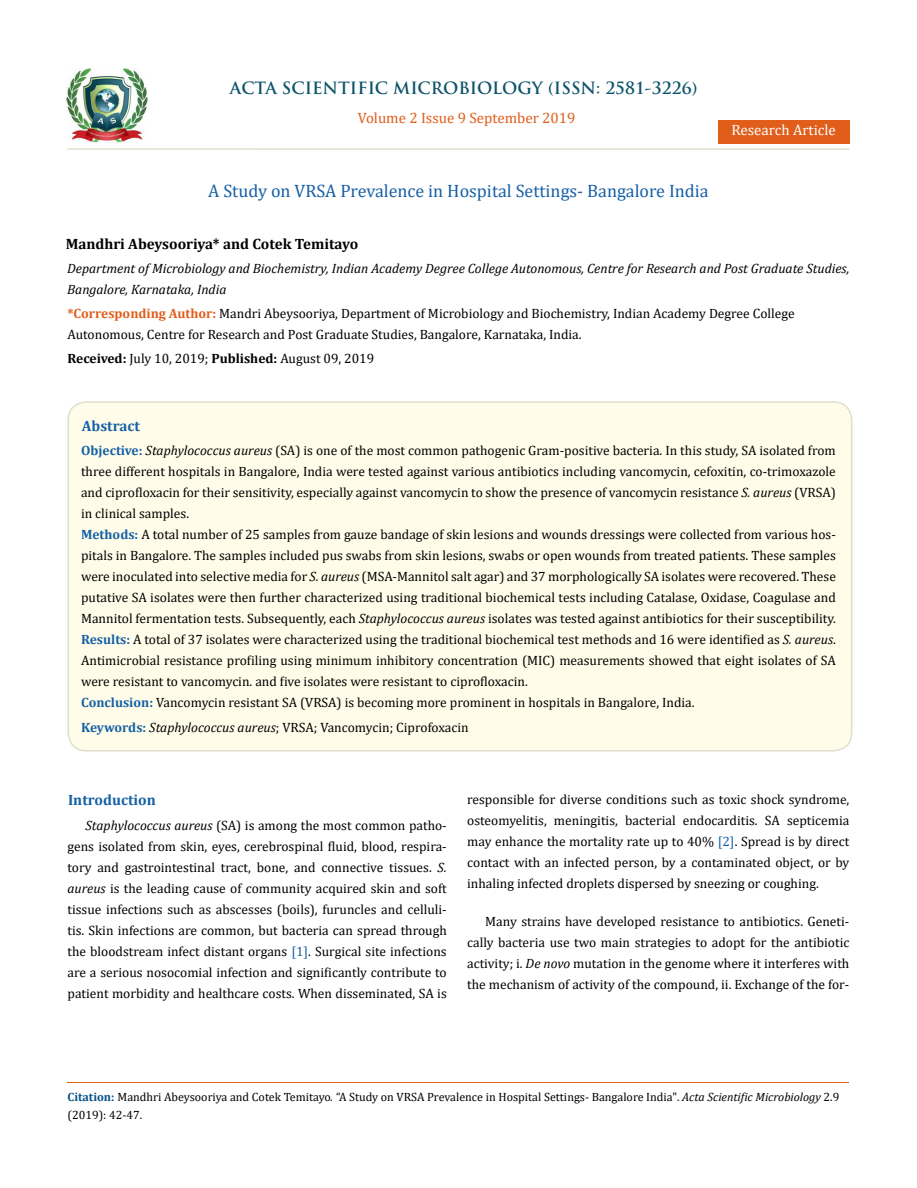
<style>
.page{position:relative;width:917px;height:1188px;background:#fff}
.page>*{position:absolute;margin:0;border:0;box-sizing:border-box;transform-origin:0 0}
.t1{font:18px "Cambria";color:#1560a6}
.t2{font:700 16.5px "Trajan Pro";color:#0e546a}
.t3{font:700 15px "Cambria";color:#000}
.t4{font:15px "Cambria";color:#e05d1a}
.t5{font:700 15px "Cambria";color:#1560a6}
.t6{font:15px "Cambria";color:#fff}
.t7{font:13.5px/21px "Cambria";color:#000;text-align:justify}
.t8{font:italic 13.5px/21px "Cambria";color:#000}
.t9{font:12px/18px "Cambria";color:#000}
.s1{font-weight:700;color:#e05d1a}
.s2{font-weight:700}
.s3{font-weight:700;color:#1560a6}
.s4{font-style:italic}
.s5{color:#1560a6}
.s6{font-weight:700;color:#035089}
</style>
<div class="page">
<img style="left:67px;top:68px;width:80px;height:74px">
<div style="left:717px;top:120px;width:132px;height:23px;background:#e05d1a"></div>
<div style="left:68px;top:402px;width:783px;height:349px;background:#fffde9;border-radius:18px"></div>
<div style="left:67px;top:401px;width:785px;height:351px;border:2px solid #e0dfcd;border-radius:18px"></div>
<hr style="left:67px;top:1082px;width:782px;height:1px;background:#e05d1a">
<hr style="left:67px;top:148px;width:782px;height:2px;background:#e0dfcd">
<p class="t2" style="left:230px;top:77px;width:469px">ACTA SCIENTIFIC MICROBIOLOGY (ISSN: 2581-3226)</p>
<p class="t4" style="left:358px;top:109px;width:219px">Volume 2 Issue 9 September 2019</p>
<p class="t6" style="left:731px;top:121px;width:106px">Research Article</p>
<h1 class="t1" style="left:208px;top:180px;width:502px">A Study on VRSA Prevalence in Hospital Settings- Bangalore India</h1>
<p class="t3" style="left:66px;top:233px;width:294px">Mandhri Abeysooriya* and Cotek Temitayo</p>
<p class="t8" style="left:67px;top:257px;width:783px">Department of Microbiology and Biochemistry, Indian Academy Degree College Autonomous, Centre for Research and Post Graduate Studies,<br>Bangalore, Karnataka, India</p>
<p class="t7" style="left:67px;top:303px;width:728px"><span class="s1">*Corresponding Author:</span> Mandri Abeysooriya, Department of Microbiology and Biochemistry, Indian Academy Degree College<br>Autonomous, Centre for Research and Post Graduate Studies, Bangalore, Karnataka, India.</p>
<p class="t7" style="left:67px;top:348px;width:308px"><span class="s2">Received:</span> July 10, 2019; <span class="s2">Published:</span> August 09, 2019</p>
<p class="t5" style="left:82px;top:416px;width:60px">Abstract</p>
<p class="t7" style="left:81px;top:440px;width:756px;text-align:left"><span class="s3">Objective:</span> <span class="s4">Staphylococcus aureus</span> (SA) is one of the most common pathogenic Gram-positive bacteria. In this study, SA isolated from three different hospitals in Bangalore, India were tested against various antibiotics including vancomycin, cefoxitin, co-trimoxazole and ciprofloxacin for their sensitivity, especially against vancomycin to show the presence of vancomycin resistance <span class="s4">S. aureus</span> (VRSA) in clinical samples.<br><span class="s3">Methods:</span> A total number of 25 samples from gauze bandage of skin lesions and wounds dressings were collected from various hos&shy;pitals in Bangalore. The samples included pus swabs from skin lesions, swabs or open wounds from treated patients. These samples were inoculated into selective media for <span class="s4">S. aureus</span> (MSA-Mannitol salt agar) and 37 morphologically SA isolates were recovered. These putative SA isolates were then further characterized using traditional biochemical tests including Catalase, Oxidase, Coagulase and Mannitol fermentation tests. Subsequently, each <span class="s4">Staphylococcus aureus</span> isolates was tested against antibiotics for their susceptibility.<br><span class="s3">Results:</span> A total of 37 isolates were characterized using the traditional biochemical test methods and 16 were identified as <span class="s4">S. aureus</span>.<br>Antimicrobial resistance profiling using minimum inhibitory concentration (MIC) measurements showed that eight isolates of SA were resistant to vancomycin. and five isolates were resistant to ciprofloxacin.<br><span class="s3">Conclusion:</span> Vancomycin resistant SA (VRSA) is becoming more prominent in hospitals in Bangalore, India.</p>
<p class="t7" style="left:81px;top:716px;width:389px"><span class="s3">Keywords:</span> <span class="s4">Staphylococcus aureus</span>; VRSA; Vancomycin; Ciprofoxacin</p>
<p class="t5" style="left:68px;top:790px;width:89px">Introduction</p>
<p class="t7" style="left:67px;top:815px;width:381px;text-indent:18px"><span class="s4">Staphylococcus aureus</span> (SA) is among the most common patho&shy;gens isolated from skin, eyes, cerebrospinal fluid, blood, respira&shy;tory and gastrointestinal tract, bone, and connective tissues. <span class="s4">S. aureus</span> is the leading cause of community acquired skin and soft tissue infections such as abscesses (boils), furuncles and celluli&shy;tis. Skin infections are common, but bacteria can spread through the bloodstream infect distant organs <span class="s5">[1]</span>. Surgical site infections are a serious nosocomial infection and significantly contribute to patient morbidity and healthcare costs. When disseminated, SA is</p>
<p class="t7" style="left:467px;top:789px;width:384px">responsible for diverse conditions such as toxic shock syndrome, osteomyelitis, meningitis, bacterial endocarditis. SA septicemia may enhance the mortality rate up to 40% <span class="s5">[2]</span>. Spread is by direct contact with an infected person, by a contaminated object, or by inhaling infected droplets dispersed by sneezing or coughing.</p>
<p class="t7" style="left:467px;top:911px;width:384px;text-indent:18px">Many strains have developed resistance to antibiotics. Geneti&shy;cally bacteria use two main strategies to adopt for the antibiotic activity; i. <span class="s4">De novo</span> mutation in the genome where it interferes with the mechanism of activity of the compound, ii. Exchange of the for-</p>
<p class="t9" style="left:67px;top:1088px;width:773px"><span class="s6">Citation:</span> Mandhri Abeysooriya and Cotek Temitayo<span class="s4">.</span> “A Study on VRSA Prevalence in Hospital Settings- Bangalore India". <span class="s4">Acta Scientific Microbiology</span> 2.9 (2019): 42-47.</p>
</div>
